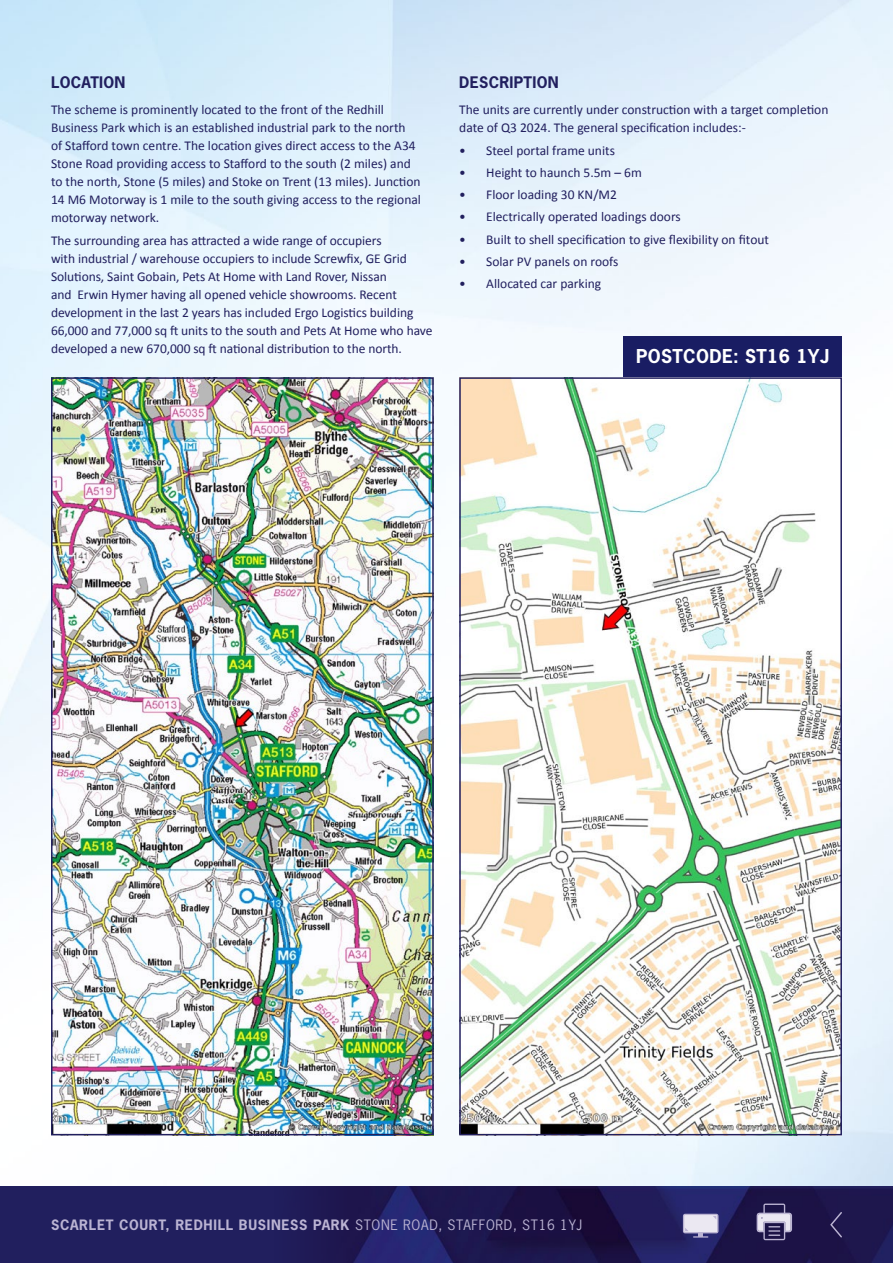
<style>
.page{position:relative;width:893px;height:1263px;background:#fff}
.page>*{position:absolute;margin:0;border:0;box-sizing:border-box;transform-origin:0 0}
.t1{font:700 18px "News Gothic Std";letter-spacing:.02em;color:#fff}
.t2{font:700 15px "News Gothic Std";letter-spacing:.02em;color:#211f5e}
.t3{font:13.5px/18px "Calibri";color:#211f5e}
.t4{font:700 13.5px "News Gothic Std";letter-spacing:.05em;color:#bbb4d3}
.s1{font-weight:400}
</style>
<div class="page">
<img style="left:0;top:0;width:893px;height:1186px">
<div style="left:0;top:1186px;width:893px;height:77px;background:#211f5e"></div>
<img style="left:317px;top:1186px;width:576px;height:77px">
<svg style="left:830px;top:1212px;width:12px;height:25px"></svg>
<svg style="left:757px;top:1203px;width:35px;height:37px"></svg>
<svg style="left:683px;top:1214px;width:35px;height:23px"></svg>
<div style="left:623px;top:336px;width:219px;height:62px;background:#191d63"></div>
<img style="left:462px;top:380px;width:377px;height:752px">
<div style="left:459px;top:377px;width:383px;height:758px;border:2px solid #211f5e"></div>
<img style="left:54px;top:380px;width:377px;height:752px">
<div style="left:51px;top:377px;width:383px;height:758px;border:2px solid #211f5e"></div>
<p class="t2" style="left:51px;top:72px;width:76px">LOCATION</p>
<p class="t3" style="left:51px;top:101px;width:371px">The scheme is prominently located to the front of the Redhill Business Park which is an established industrial park to the north<br>of Stafford town centre. The location gives direct access to the A34<br>Stone Road providing access to Stafford to the south (2 miles) and to the north, Stone (5 miles) and Stoke on Trent (13 miles). Junction 14 M6 Motorway is 1 mile to the south giving access to the regional motorway network.</p>
<p class="t3" style="left:51px;top:231px;width:383px">The surrounding area has attracted a wide range of occupiers<br>with industrial / warehouse occupiers to include Screwfix, GE Grid Solutions, Saint Gobain, Pets At Home with Land Rover, Nissan<br>and Erwin Hymer having all opened vehicle showrooms. Recent development in the last 2 years has included Ergo Logistics building 66,000 and 77,000 sq ft units to the south and Pets At Home who have developed a new 670,000 sq ft national distribution to the north.</p>
<p class="t2" style="left:459px;top:72px;width:101px">DESCRIPTION</p>
<p class="t3" style="left:459px;top:101px;width:371px">The units are currently under construction with a target completion date of Q3 2024. The general specification includes:-</p>
<p class="t3" style="left:459px;top:141px;width:157px">• Steel portal frame units</p>
<p class="t3" style="left:459px;top:163px;width:184px">• Height to haunch 5.5m – 6m</p>
<p class="t3" style="left:459px;top:186px;width:159px">• Floor loading 30 KN/M2</p>
<p class="t3" style="left:459px;top:208px;width:223px">• Electrically operated loadings doors</p>
<p class="t3" style="left:459px;top:230px;width:311px">• Built to shell specification to give flexibility on fitout</p>
<p class="t3" style="left:459px;top:252px;width:161px">• Solar PV panels on roofs</p>
<p class="t3" style="left:459px;top:275px;width:144px">• Allocated car parking</p>
<h1 class="t1" style="left:636px;top:344px;width:195px">POSTCODE: ST16 1YJ</h1>
<p class="t4" style="left:51px;top:1216px;width:533px">SCARLET COURT, REDHILL BUSINESS PARK <span class="s1">STONE ROAD, STAFFORD, ST16 1YJ</span></p>
</div>
